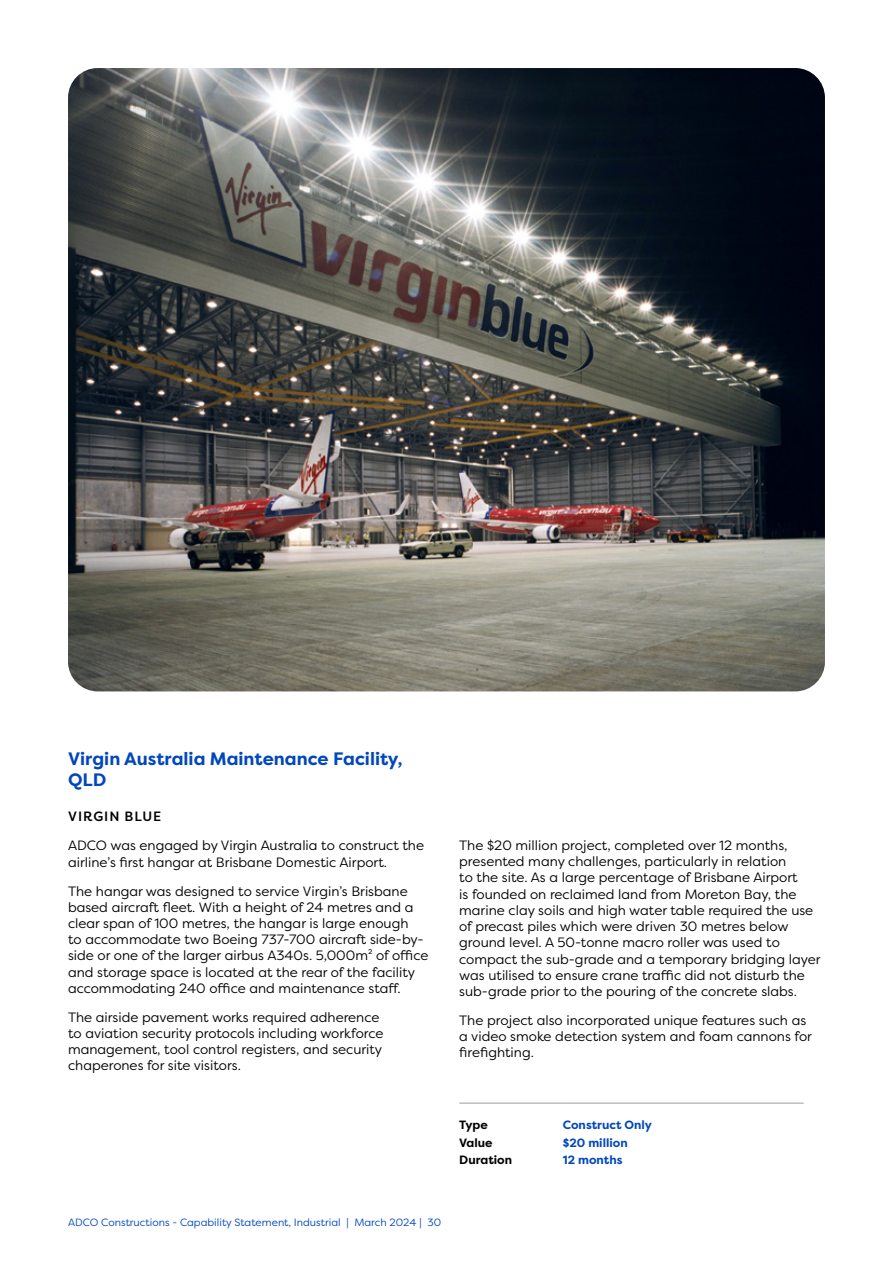
<style>
.page{position:relative;width:893px;height:1263px;background:#fff}
.page>*{position:absolute;margin:0;border:0;box-sizing:border-box;transform-origin:0 0}
.t1{font:700 18px/21px "Filson Pro";color:#0047bb}
.t2{font:13.5px/16.2px "Filson Pro";color:#000}
.t3{font:500 13.5px "Filson Pro";letter-spacing:.07em;color:#000}
.t4{font:700 12px "Filson Pro";color:#0047bb}
.t5{font:700 12px "Filson Pro";color:#000}
.t6{font:10.5px "Filson Pro";color:#0047bb}
</style>
<div class="page">
<img style="left:68px;top:68px;width:757px;height:623px">
<hr style="left:459px;top:1102px;width:104px;height:2px;background:#a7a9ac">
<hr style="left:563px;top:1102px;width:241px;height:2px;background:#a7a9ac">
<h1 class="t1" style="left:68px;top:749px;width:336px">Virgin Australia Maintenance Facility,<br>QLD</h1>
<p class="t3" style="left:68px;top:807px;width:95px">VIRGIN BLUE</p>
<p class="t2" style="left:68px;top:837px;width:358px">ADCO was engaged by Virgin Australia to construct the airline’s first hangar at Brisbane Domestic Airport.</p>
<p class="t2" style="left:68px;top:882px;width:362px">The hangar was designed to service Virgin’s Brisbane based aircraft fleet. With a height of 24 metres and a clear span of 100 metres, the hangar is large enough<br>to accommodate two Boeing 737-700 aircraft side-by&shy;side or one of the larger airbus A340s. 5,000m² of office and storage space is located at the rear of the facility accommodating 240 office and maintenance staff.</p>
<p class="t2" style="left:68px;top:1008px;width:317px">The airside pavement works required adherence to aviation security protocols including workforce management, tool control registers, and security chaperones for site visitors.</p>
<p class="t2" style="left:459px;top:837px;width:363px">The $20 million project, completed over 12 months, presented many challenges, particularly in relation<br>to the site. As a large percentage of Brisbane Airport<br>is founded on reclaimed land from Moreton Bay, the marine clay soils and high water table required the use of precast piles which were driven 30 metres below ground level. A 50-tonne macro roller was used to compact the sub-grade and a temporary bridging layer was utilised to ensure crane traffic did not disturb the sub-grade prior to the pouring of the concrete slabs.</p>
<p class="t2" style="left:459px;top:1012px;width:354px">The project also incorporated unique features such as a video smoke detection system and foam cannons for firefighting.</p>
<p class="t5" style="left:459px;top:1117px;width:30px">Type</p>
<p class="t4" style="left:563px;top:1117px;width:91px">Construct Only</p>
<p class="t5" style="left:459px;top:1135px;width:35px">Value</p>
<p class="t4" style="left:563px;top:1135px;width:66px">$20 million</p>
<p class="t5" style="left:459px;top:1152px;width:54px">Duration</p>
<p class="t4" style="left:563px;top:1152px;width:61px">12 months</p>
<p class="t6" style="left:68px;top:1215px;width:375px">ADCO Constructions - Capability Statement, Industrial | March 2024 | 30</p>
</div>
